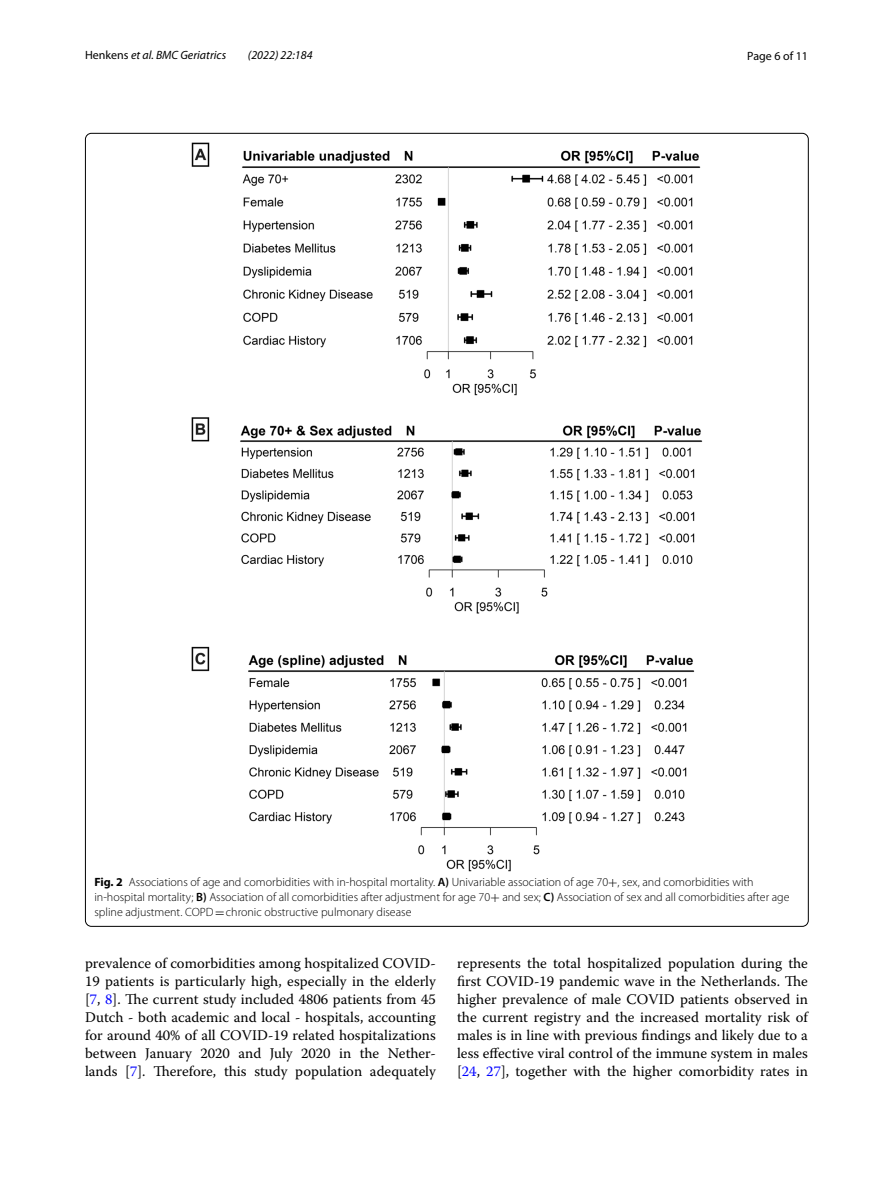
<style>
.page{position:relative;width:893px;height:1187px;background:#fff}
.page>*{position:absolute;margin:0;border:0;box-sizing:border-box;transform-origin:0 0}
.t1{font:14.7px/18px "Warnock Pro";color:#000;text-align:justify}
.t2{font:300 12px/15px "Myriad Pro";color:#000}
.t3{font:italic 12px "Myriad Pro";color:#000}
.t4{font:12px "Myriad Pro";color:#000}
.s1{font-style:normal}
.s2{font-weight:700}
.s3{font-weight:600}
.s4{font-family:"MTSY";font-weight:400}
.s5{color:#00f}
</style>
<div class="page">
<img style="left:192px;top:142px;width:510px;height:729px">
<p class="t3" style="left:85px;top:48px;width:143px"><span class="s1">Henkens</span> et al. BMC Geriatrics</p>
<p class="t3" style="left:248px;top:48px;width:66px">(2022) 22:184</p>
<p class="t4" style="left:747px;top:48px;width:62px">Page 6 of 11</p>
<p class="t2" style="left:94px;top:875px;width:697px"><span class="s2">Fig. 2</span> Associations of age and comorbidities with in-hospital mortality. <span class="s3">A)</span> Univariable association of age 70<span class="s4">+</span>, sex, and comorbidities with in-hospital mortality; <span class="s3">B)</span> Association of all comorbidities after adjustment for age 70<span class="s4">+</span> and sex; <span class="s3">C)</span> Association of sex and all comorbidities after age spline adjustment. COPD<span class="s4">=</span>chronic obstructive pulmonary disease</p>
<p class="t1" style="left:85px;top:954px;width:352px">prevalence of comorbidities among hospitalized COVID-19 patients is particularly high, especially in the elderly [<span class="s5">7</span>, <span class="s5">8</span>]. The current study included 4806 patients from 45<br>Dutch - both academic and local - hospitals, accounting for around 40% of all COVID-19 related hospitalizations between January 2020 and July 2020 in the Nether&shy;lands [<span class="s5">7</span>]. Therefore, this study population adequately</p>
<p class="t1" style="left:457px;top:954px;width:352px">represents the total hospitalized population during the first COVID-19 pandemic wave in the Netherlands. The higher prevalence of male COVID patients observed in the current registry and the increased mortality risk of males is in line with previous findings and likely due to a less effective viral control of the immune system in males [<span class="s5">24</span>, <span class="s5">27</span>], together with the higher comorbidity rates in</p>
</div>
